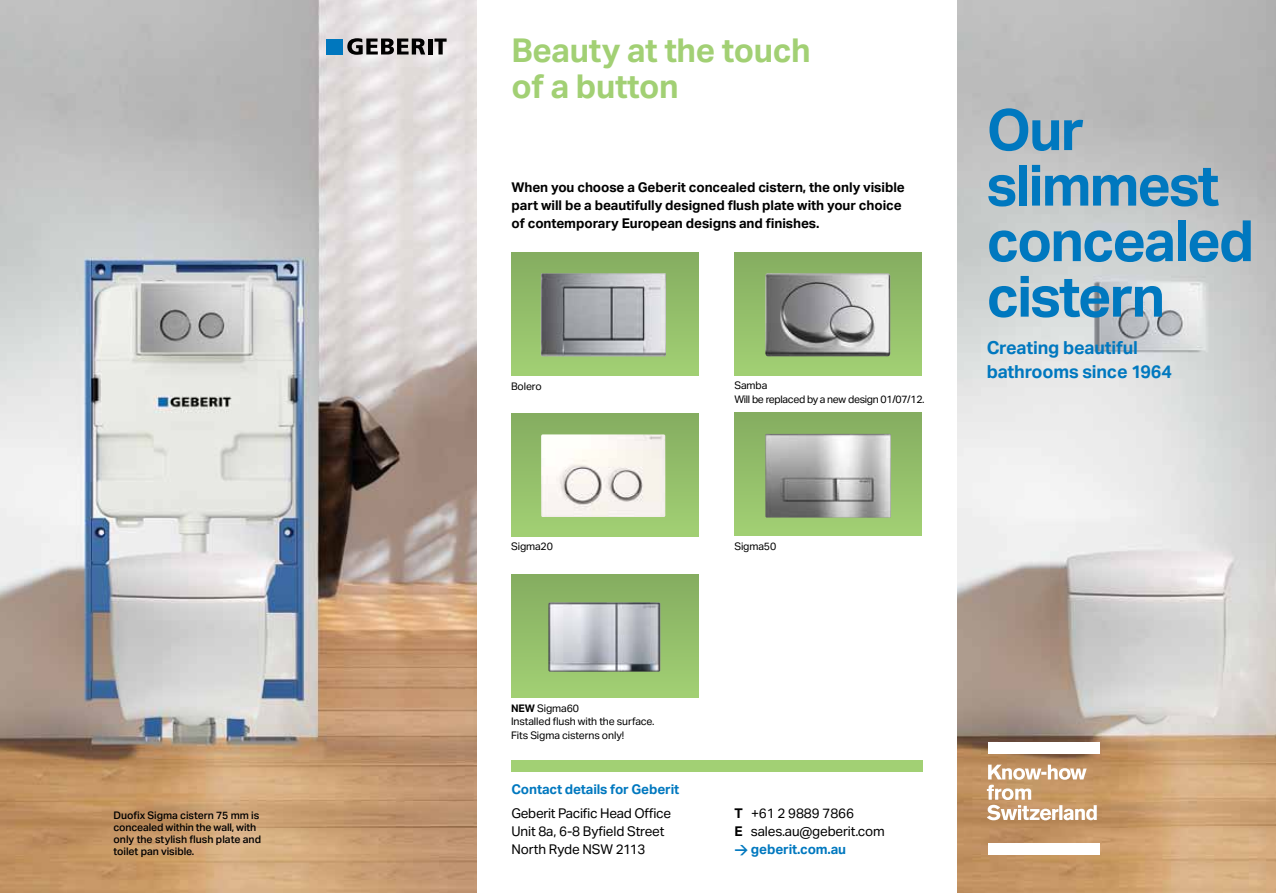
<style>
.page{position:relative;width:1276px;height:893px;background:#fff}
.page>*{position:absolute;margin:0;border:0;box-sizing:border-box;transform-origin:0 0}
.t1{font:700 57px/55.5px "Aktiv Grotesk Geberit";letter-spacing:-.035em;color:#0078bf}
.t2{font:700 33px/36px "Aktiv Grotesk Geberit";letter-spacing:-.01em;color:#a2d074}
.t3{font:700 18px/24px "Aktiv Grotesk Geberit";letter-spacing:-.01em;color:#0078bf}
.t4{font:700 13.5px/18px "Aktiv Grotesk Geberit";letter-spacing:-.005em;color:#000}
.t5{font:13.5px/18px "Aktiv Grotesk Geberit";letter-spacing:-.01em;color:#000}
.t6{font:700 13.5px "Aktiv Grotesk Geberit";letter-spacing:-.01em;color:#0078bf}
.t7{font:500 10.5px/12px "Aktiv Grotesk Geberit";letter-spacing:-.005em;color:#000}
.t8{font:10.5px/13.5px "Aktiv Grotesk Geberit";letter-spacing:-.01em;color:#000}
.t9{font:10.5px/13.5px "Aktiv Grotesk Geberit";letter-spacing:-.03em;color:#000}
.s1{font-weight:700}
.s2{font-family:"DIN";font-weight:700;color:#0078bf}
.s3{font-weight:700;color:#0078bf}
</style>
<div class="page">
<img style="left:957px;top:0;width:319px;height:893px">
<img style="left:0;top:0;width:476px;height:893px">
<svg style="left:347px;top:38px;width:78px;height:17px"></svg>
<hr style="left:428px;top:39px;width:4px;height:16px;background:#000">
<svg style="left:434px;top:39px;width:12px;height:16px"></svg>
<div style="left:327px;top:39px;width:16px;height:16px;background:#0077be"></div>
<div style="left:511px;top:760px;width:411px;height:11px;background:#a2d074"></div>
<div style="left:987px;top:742px;width:112px;height:12px;background:#fff"></div>
<div style="left:987px;top:843px;width:112px;height:12px;background:#fff"></div>
<svg style="left:987px;top:765px;width:109px;height:55px"></svg>
<div style="left:511px;top:252px;width:188px;height:124px;background:linear-gradient(to bottom,#85ad60,#a2d074)"></div>
<div style="left:511px;top:575px;width:188px;height:123px;background:linear-gradient(to bottom,#85ad60,#a2d074)"></div>
<div style="left:511px;top:413px;width:188px;height:124px;background:linear-gradient(to bottom,#85ad61,#a3d075)"></div>
<div style="left:734px;top:412px;width:188px;height:124px;background:linear-gradient(to bottom,#85ad60,#a2d074)"></div>
<img style="left:541px;top:273px;width:125px;height:84px">
<img style="left:548px;top:602px;width:112px;height:70px">
<img style="left:765px;top:434px;width:126px;height:84px">
<img style="left:541px;top:434px;width:124px;height:83px">
<div style="left:734px;top:252px;width:188px;height:124px;background:linear-gradient(to bottom,#85ad61,#a2d074)"></div>
<img style="left:765px;top:273px;width:125px;height:84px">
<p class="t7" style="left:114px;top:809px;width:149px">Duofix Sigma cistern 75 mm is concealed within the wall, with only the stylish flush plate and toilet pan visible.</p>
<h2 class="t2" style="left:511px;top:31px;width:301px">Beauty at the touch of a button</h2>
<p class="t4" style="left:511px;top:178px;width:395px">When you choose a Geberit concealed cistern, the only visible part will be a beautifully designed flush plate with your choice of contemporary European designs and finishes.</p>
<p class="t8" style="left:511px;top:379px;width:32px">Bolero</p>
<p class="t9" style="left:734px;top:379px;width:192px">Samba<br>Will be replaced by a new design 01/07/12.</p>
<p class="t8" style="left:511px;top:540px;width:43px">Sigma20</p>
<p class="t8" style="left:734px;top:539px;width:43px">Sigma50</p>
<p class="t8" style="left:511px;top:701px;width:145px"><span class="s1">NEW</span> Sigma60<br>Installed flush with the surface.<br>Fits Sigma cisterns only!</p>
<p class="t6" style="left:511px;top:781px;width:169px">Contact details for Geberit</p>
<p class="t5" style="left:511px;top:804px;width:161px">Geberit Pacific Head Office<br>Unit 8a, 6-8 Byfield Street<br>North Ryde NSW 2113</p>
<p class="t5" style="left:734px;top:804px;width:152px"><span class="s1">T</span> +61 2 9889 7866<br><span class="s1">E</span> sales.au@geberit.com <span class="s2">&gt;</span> <span class="s3">geberit.com.au</span></p>
<h1 class="t1" style="left:986px;top:101px;width:269px">Our slimmest concealed cistern</h1>
<h3 class="t3" style="left:986px;top:335px;width:187px">Creating beautiful bathrooms since 1964</h3>
</div>
